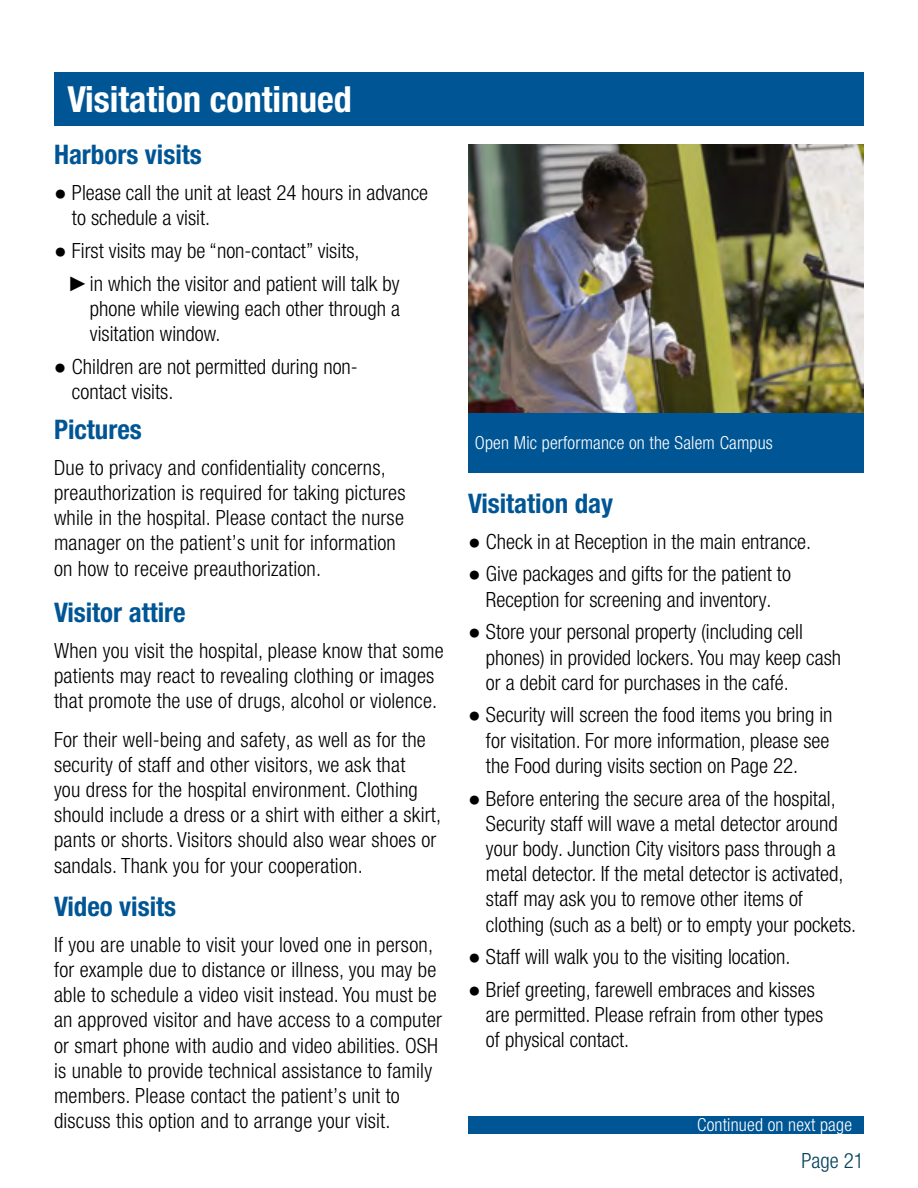
<style>
.page{position:relative;width:918px;height:1188px;background:#fff}
.page>*{position:absolute;margin:0;border:0;box-sizing:border-box;transform-origin:0 0}
.t1{font:700 condensed 36px "Helvetica Neue LT Pro";color:#fff}
.t2{font:700 condensed 27px "Helvetica Neue LT Pro";color:#005695}
.t3{font:300 condensed 21px/25.2px "Helvetica Neue LT Pro";letter-spacing:.005em;color:#000}
.t4{font:300 condensed 21px "Helvetica Neue LT Pro";color:#06415c}
.t5{font:300 condensed 18px "Helvetica Neue LT Pro";letter-spacing:.01em;color:#fff}
.s1{font-family:"Arial";font-weight:400;font-stretch:normal}
</style>
<div class="page">
<div style="left:54px;top:72px;width:810px;height:54px;background:#005695"></div>
<img style="left:468px;top:144px;width:395px;height:274px">
<div style="left:469px;top:413px;width:395px;height:59px;background:#005695"></div>
<div style="left:468px;top:1116px;width:396px;height:18px;background:#005695"></div>
<h1 class="t1" style="left:68px;top:78px;width:286px">Visitation continued</h1>
<p class="t2" style="left:54px;top:138px;width:149px">Harbors visits</p>
<p class="t3" style="left:72px;top:180px;width:358px;text-indent:-18px"><span class="s1">●</span> Please call the unit at least 24 hours in advance to schedule a visit.</p>
<p class="t3" style="left:67px;top:234px;width:334px;line-height:32.7px;text-indent:-13px"><span class="s1">●</span> First visits may be “non-contact” visits, <span class="s1">►</span>in which the visitor and patient will talk by</p>
<p class="t3" style="left:90px;top:296px;width:312px">phone while viewing each other through a visitation window.</p>
<p class="t3" style="left:72px;top:354px;width:287px;text-indent:-18px"><span class="s1">●</span> Children are not permitted during non&shy;contact visits.</p>
<p class="t2" style="left:54px;top:413px;width:89px">Pictures</p>
<p class="t3" style="left:54px;top:455px;width:353px">Due to privacy and confidentiality concerns, preauthorization is required for taking pictures while in the hospital. Please contact the nurse manager on the patient’s unit for information on how to receive preauthorization.</p>
<p class="t2" style="left:54px;top:596px;width:133px">Visitor attire</p>
<p class="t3" style="left:54px;top:637px;width:391px">When you visit the hospital, please know that some patients may react to revealing clothing or images that promote the use of drugs, alcohol or violence.</p>
<p class="t3" style="left:54px;top:726px;width:389px">For their well-being and safety, as well as for the security of staff and other visitors, we ask that<br>you dress for the hospital environment. Clothing should include a dress or a shirt with either a skirt, pants or shorts. Visitors should also wear shoes or sandals. Thank you for your cooperation.</p>
<p class="t2" style="left:54px;top:890px;width:124px">Video visits</p>
<p class="t3" style="left:54px;top:932px;width:390px">If you are unable to visit your loved one in person, for example due to distance or illness, you may be able to schedule a video visit instead. You must be an approved visitor and have access to a computer or smart phone with audio and video abilities. OSH is unable to provide technical assistance to family members. Please contact the patient’s unit to discuss this option and to arrange your visit.</p>
<p class="t5" style="left:475px;top:432px;width:299px">Open Mic performance on the Salem Campus</p>
<p class="t2" style="left:468px;top:487px;width:147px">Visitation day</p>
<p class="t3" style="left:468px;top:529px;width:345px"><span class="s1">●</span> Check in at Reception in the main entrance.</p>
<p class="t3" style="left:468px;top:561px;width:324px;text-align:center"><span class="s1">●</span> Give packages and gifts for the patient to<br>Reception for screening and inventory.</p>
<p class="t3" style="left:486px;top:619px;width:357px;text-indent:-18px"><span class="s1">●</span> Store your personal property (including cell phones) in provided lockers. You may keep cash or a debit card for purchases in the café.</p>
<p class="t3" style="left:486px;top:702px;width:348px;text-indent:-18px"><span class="s1">●</span> Security will screen the food items you bring in for visitation. For more information, please see the Food during visits section on Page 22.</p>
<p class="t3" style="left:486px;top:785px;width:372px;text-indent:-18px"><span class="s1">●</span> Before entering the secure area of the hospital, Security staff will wave a metal detector around your body. Junction City visitors pass through a metal detector. If the metal detector is activated, staff may ask you to remove other items of clothing (such as a belt) or to empty your pockets.</p>
<p class="t3" style="left:468px;top:944px;width:324px"><span class="s1">●</span> Staff will walk you to the visiting location.</p>
<p class="t3" style="left:486px;top:977px;width:339px;text-indent:-18px"><span class="s1">●</span> Brief greeting, farewell embraces and kisses are permitted. Please refrain from other types of physical contact.</p>
<p class="t5" style="left:697px;top:1115px;width:156px">Continued on next page</p>
<p class="t4" style="left:801px;top:1149px;width:64px">Page 21</p>
</div>
